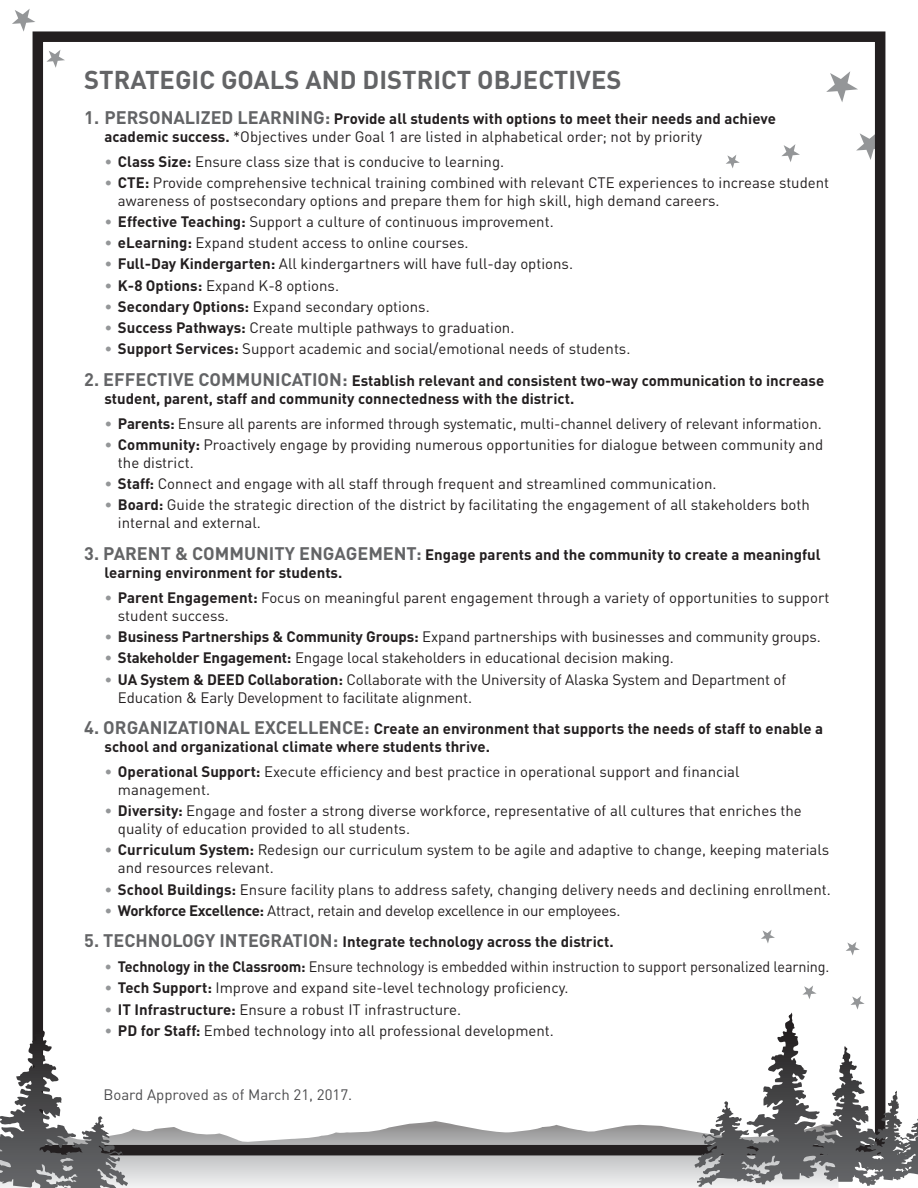
<style>
.page{position:relative;width:918px;height:1188px;background:#fff}
.page>*{position:absolute;margin:0;border:0;box-sizing:border-box;transform-origin:0 0}
.t1{font:700 25.5px "DIN Pro";color:#636466}
.t2{font:15px/18px "DIN Pro";color:#231f20}
.t3{font:700 15px/18px "DIN Pro";color:#231f20}
.t4{font:15px "DIN Pro";color:#231f20;scale:.96 1}
.t5{font:15px "DIN Pro";letter-spacing:-.02em;color:#231f20}
.t6{font:15px "DIN Pro";color:#4d4d4f}
.s1{font-size:18px;color:#636466}
.s2{font-weight:400}
.s3{color:#949698}
.s4{font-weight:700}
</style>
<div class="page">
<svg style="left:116px;top:1121px;width:723px;height:67px"></svg>
<svg style="left:826px;top:71px;width:32px;height:31px"></svg>
<svg style="left:782px;top:144px;width:18px;height:18px"></svg>
<svg style="left:46px;top:50px;width:19px;height:18px"></svg>
<svg style="left:12px;top:9px;width:23px;height:23px"></svg>
<svg style="left:726px;top:155px;width:14px;height:13px"></svg>
<svg style="left:846px;top:942px;width:14px;height:14px"></svg>
<svg style="left:761px;top:930px;width:14px;height:13px"></svg>
<svg style="left:802px;top:985px;width:15px;height:14px"></svg>
<svg style="left:850px;top:996px;width:15px;height:14px"></svg>
<svg style="left:856px;top:133px;width:18px;height:27px"></svg>
<div style="left:33px;top:31px;width:852px;height:1124px;border:10px solid #231f20"></div>
<svg style="left:694px;top:1103px;width:32px;height:73px"></svg>
<svg style="left:744px;top:1017px;width:49px;height:151px"></svg>
<svg style="left:864px;top:1093px;width:54px;height:80px"></svg>
<svg style="left:815px;top:1052px;width:31px;height:129px"></svg>
<svg style="left:0;top:1028px;width:116px;height:160px"></svg>
<h1 class="t1" style="left:84px;top:58px;width:539px">STRATEGIC GOALS AND DISTRICT OBJECTIVES</h1>
<p class="t3" style="left:104px;top:108px;width:673px;text-indent:-20px"><span class="s1">1. PERSONALIZED LEARNING:</span> Provide all students with options to meet their needs and achieve academic success. <span class="s2">*Objectives under Goal 1 are listed in alphabetical order; not by priority</span></p>
<p class="t2" style="left:104px;top:151px;width:401px"><span class="s3">•</span> <span class="s4">Class Size:</span> Ensure class size that is conducive to learning.</p>
<p class="t2" style="left:118px;top:172px;width:713px;text-indent:-13px"><span class="s3">•</span> <span class="s4">CTE:</span> Provide comprehensive technical training combined with relevant CTE experiences to increase student awareness of postsecondary options and prepare them for high skill, high demand careers.</p>
<p class="t2" style="left:104px;top:211px;width:451px"><span class="s3">•</span> <span class="s4">Effective Teaching:</span> Support a culture of continuous improvement.</p>
<p class="t2" style="left:104px;top:232px;width:366px"><span class="s3">•</span> <span class="s4">eLearning:</span> Expand student access to online courses.</p>
<p class="t2" style="left:104px;top:254px;width:470px"><span class="s3">•</span> <span class="s4">Full-Day Kindergarten:</span> All kindergartners will have full-day options.</p>
<p class="t2" style="left:104px;top:275px;width:236px"><span class="s3">•</span> <span class="s4">K-8 Options:</span> Expand K-8 options.</p>
<p class="t2" style="left:104px;top:296px;width:327px"><span class="s3">•</span> <span class="s4">Secondary Options:</span> Expand secondary options.</p>
<p class="t2" style="left:104px;top:317px;width:411px"><span class="s3">•</span> <span class="s4">Success Pathways:</span> Create multiple pathways to graduation.</p>
<p class="t2" style="left:104px;top:339px;width:527px"><span class="s3">•</span> <span class="s4">Support Services:</span> Support academic and social/emotional needs of students.</p>
<p class="t3" style="left:104px;top:370px;width:721px;text-indent:-20px"><span class="s1">2. EFFECTIVE COMMUNICATION:</span> Establish relevant and consistent two-way communication to increase student, parent, staff and community connectedness with the district.</p>
<p class="t2" style="left:104px;top:413px;width:719px"><span class="s3">•</span> <span class="s4">Parents:</span> Ensure all parents are informed through systematic, multi-channel delivery of relevant information.</p>
<p class="t2" style="left:118px;top:434px;width:707px;text-indent:-14px"><span class="s3">•</span> <span class="s4">Community:</span> Proactively engage by providing numerous opportunities for dialogue between community and the district.</p>
<p class="t2" style="left:104px;top:473px;width:614px"><span class="s3">•</span> <span class="s4">Staff:</span> Connect and engage with all staff through frequent and streamlined communication.</p>
<p class="t2" style="left:118px;top:495px;width:693px;text-indent:-14px"><span class="s3">•</span> <span class="s4">Board:</span> Guide the strategic direction of the district by facilitating the engagement of all stakeholders both internal and external.</p>
<p class="t3" style="left:104px;top:544px;width:718px;text-indent:-20px"><span class="s1">3. PARENT &amp; COMMUNITY ENGAGEMENT:</span> Engage parents and the community to create a meaningful learning environment for students.</p>
<p class="t2" style="left:118px;top:587px;width:713px;text-indent:-14px"><span class="s3">•</span> <span class="s4">Parent Engagement:</span> Focus on meaningful parent engagement through a variety of opportunities to support student success.</p>
<p class="t2" style="left:104px;top:626px;width:718px"><span class="s3">•</span> <span class="s4">Business Partnerships &amp; Community Groups:</span> Expand partnerships with businesses and community groups.</p>
<p class="t2" style="left:104px;top:647px;width:571px"><span class="s3">•</span> <span class="s4">Stakeholder Engagement:</span> Engage local stakeholders in educational decision making.</p>
<p class="t2" style="left:118px;top:669px;width:670px;text-indent:-14px"><span class="s3">•</span> <span class="s4">UA System &amp; DEED Collaboration:</span> Collaborate with the University of Alaska System and Department of<br>Education &amp; Early Development to facilitate alignment.</p>
<p class="t3" style="left:104px;top:718px;width:720px;text-indent:-20px"><span class="s1">4. ORGANIZATIONAL EXCELLENCE:</span> Create an environment that supports the needs of staff to enable a school and organizational climate where students thrive.</p>
<p class="t2" style="left:118px;top:761px;width:623px;text-indent:-13px"><span class="s3">•</span> <span class="s4">Operational Support:</span> Execute efficiency and best practice in operational support and financial management.</p>
<p class="t2" style="left:118px;top:800px;width:685px;text-indent:-13px"><span class="s3">•</span> <span class="s4">Diversity:</span> Engage and foster a strong diverse workforce, representative of all cultures that enriches the quality of education provided to all students.</p>
<p class="t2" style="left:118px;top:839px;width:713px;text-indent:-13px"><span class="s3">•</span> <span class="s4">Curriculum System:</span> Redesign our curriculum system to be agile and adaptive to change, keeping materials and resources relevant.</p>
<p class="t2" style="left:104px;top:879px;width:728px"><span class="s3">•</span> <span class="s4">School Buildings:</span> Ensure facility plans to address safety, changing delivery needs and declining enrollment.</p>
<p class="t5" style="left:104px;top:899px;width:517px"><span class="s3">•</span> <span class="s4">Workforce Excellence:</span> Attract, retain and develop excellence in our employees.</p>
<p class="t3" style="left:84px;top:931px;width:531px"><span class="s1">5. TECHNOLOGY INTEGRATION:</span> Integrate technology across the district.</p>
<p class="t4" style="left:104px;top:955px;width:757px"><span class="s3">•</span> <span class="s4">Technology in the Classroom:</span> Ensure technology is embedded within instruction to support personalized learning.</p>
<p class="t2" style="left:104px;top:978px;width:466px"><span class="s3">•</span> <span class="s4">Tech Support:</span> Improve and expand site-level technology proficiency.</p>
<p class="t2" style="left:104px;top:999px;width:358px"><span class="s3">•</span> <span class="s4">IT Infrastructure:</span> Ensure a robust IT infrastructure.</p>
<p class="t2" style="left:104px;top:1020px;width:451px"><span class="s3">•</span> <span class="s4">PD for Staff:</span> Embed technology into all professional development.</p>
<p class="t6" style="left:103px;top:1083px;width:250px">Board Approved as of March 21, 2017.</p>
</div>
